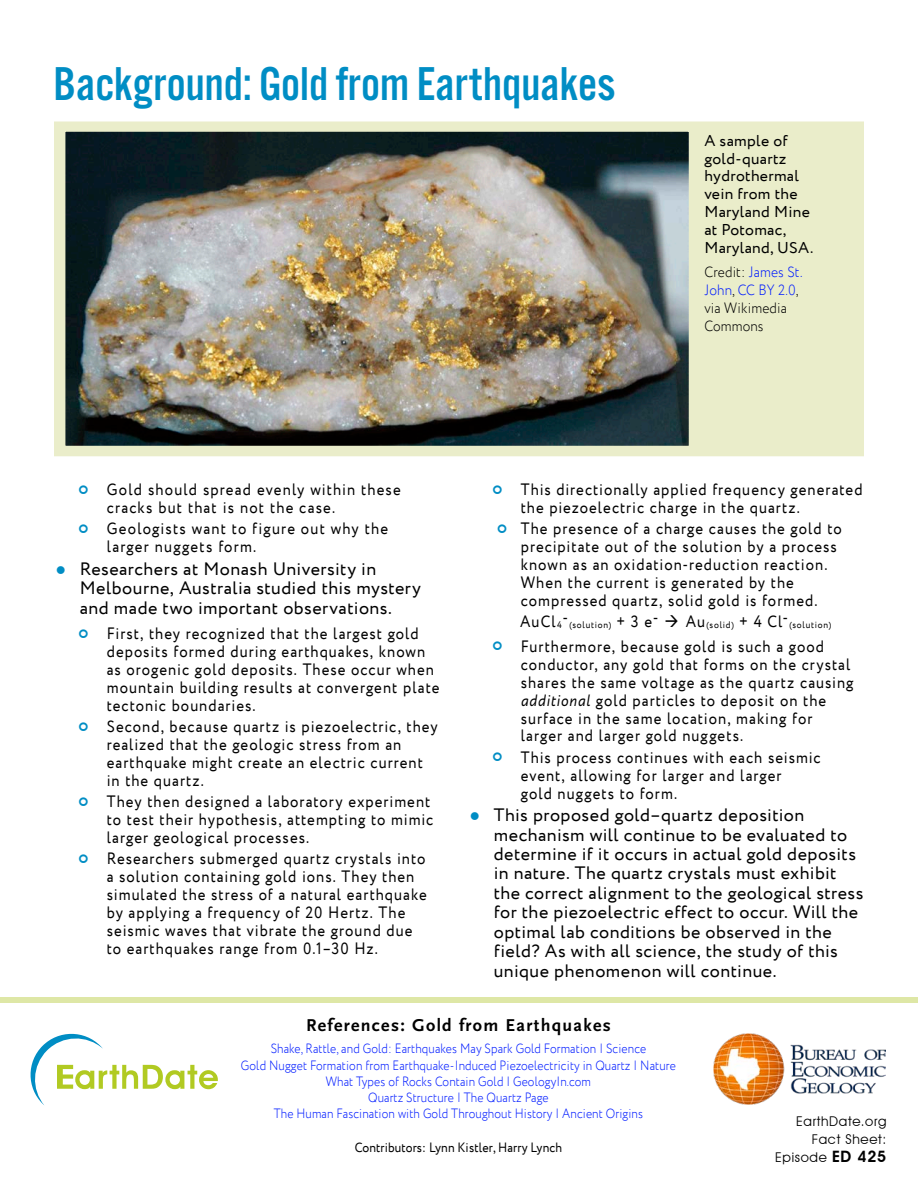
<style>
.page{position:relative;width:918px;height:1188px;background:#fff}
.page>*{position:absolute;margin:0;border:0;box-sizing:border-box;transform-origin:0 0}
.t1{font:49.35px "Alternate Got No 3 D";color:#008dc4}
.t2{font:18px/19.4px "Circe";letter-spacing:.025em;color:#000}
.t3{font:700 18px "Scala Sans Pro";letter-spacing:.075em;color:#000}
.t4{font:16.5px/18px "Circe";letter-spacing:.07em;color:#000;scale:.9 1}
.t5{font:15.75px/18px "Circe";letter-spacing:.02em;color:#000}
.t6{font:300 15px/18px "Circe";letter-spacing:.01em;color:#000;scale:.9 1}
.t7{font:300 13.5px/16.2px "Circe";letter-spacing:.01em;color:#001bff;text-align:center;scale:.87 1}
.t8{font:13.5px/18px "Avant Garde IT Cby BT";letter-spacing:.05em;color:#000;text-align:right}
.t9{font:13.5px "Circe";letter-spacing:.01em;color:#000;scale:.9 1}
.t10{font:9.6px "Circe";letter-spacing:.09em;color:#000;scale:.9 1}
.s1{color:#001bff}
.s2{color:#008dc4}
.s3{font-size:16.5px}
.s4{font-style:italic}
.s5{font-weight:600;font-size:15.75px}
</style>
<div class="page">
<img style="left:713px;top:1034px;width:173px;height:71px">
<svg style="left:30px;top:1033px;width:188px;height:72px"></svg>
<div style="left:0;top:998px;width:918px;height:5px;background:#dee7a6"></div>
<div style="left:54px;top:121px;width:810px;height:336px;background:#eaedca"></div>
<img style="left:60px;top:126px;width:634px;height:325px">
<h1 class="t1" style="left:53px;top:58px;width:563px">Background: Gold from Earthquakes</h1>
<p class="t5" style="left:704px;top:132px;width:111px">A sample of gold-quartz hydrothermal vein from the<br>Maryland Mine at Potomac,<br>Maryland, USA.</p>
<p class="t6" style="left:704px;top:263px;width:111px">Credit: <span class="s1">James St.<br>John</span>, <span class="s1">CC BY 2.0</span>, via Wikimedia<br>Commons</p>
<p class="t4" style="left:107px;top:481px;width:328px">Gold should spread evenly within these cracks but that is not the case.</p>
<p class="t4" style="left:107px;top:520px;width:314px">Geologists want to figure out why the larger nuggets form.</p>
<p class="t2" style="left:80px;top:560px;width:343px;text-indent:-24px"><span class="s2">●</span> Researchers at Monash University in<br>Melbourne, Australia studied this mystery and made two important observations.</p>
<p class="t4" style="left:107px;top:625px;width:371px">First, they recognized that the largest gold deposits formed during earthquakes, known as orogenic gold deposits. These occur when mountain building results at convergent plate tectonic boundaries.</p>
<p class="t4" style="left:107px;top:718px;width:369px">Second, because quartz is piezoelectric, they realized that the geologic stress from an earthquake might create an electric current in the quartz.</p>
<p class="t4" style="left:107px;top:793px;width:364px">They then designed a laboratory experiment to test their hypothesis, attempting to mimic larger geological processes.</p>
<p class="t4" style="left:107px;top:850px;width:357px">Researchers submerged quartz crystals into a solution containing gold ions. They then simulated the stress of a natural earthquake by applying a frequency of 20 Hertz. The seismic waves that vibrate the ground due to earthquakes range from 0.1–30 Hz.</p>
<p class="t4" style="left:521px;top:481px;width:381px">This directionally applied frequency generated the piezoelectric charge in the quartz.</p>
<p class="t4" style="left:521px;top:520px;width:358px">The presence of a charge causes the gold to precipitate out of the solution by a process known as an oxidation-reduction reaction.<br>When the current is generated by the compressed quartz, solid gold is formed.</p>
<p class="t10" style="left:520px;top:618px;width:347px"><span class="s3">AuCl</span>4<sup>-</sup>(solution) <span class="s3">+ 3 e</span><sup>-</sup> → <span class="s3">Au</span>(solid) <span class="s3">+ 4 Cl</span><sup>-</sup>(solution)</p>
<p class="t4" style="left:521px;top:638px;width:371px">Furthermore, because gold is such a good conductor, any gold that forms on the crystal shares the same voltage as the quartz causing <span class="s4">additional</span> gold particles to deposit on the surface in the same location, making for larger and larger gold nuggets.</p>
<p class="t4" style="left:521px;top:749px;width:335px">This process continues with each seismic event, allowing for larger and larger<br>gold nuggets to form.</p>
<p class="t2" style="left:494px;top:806px;width:371px;text-indent:-24px"><span class="s2">●</span> This proposed gold–quartz deposition mechanism will continue to be evaluated to determine if it occurs in actual gold deposits in nature. The quartz crystals must exhibit the correct alignment to the geological stress for the piezoelectric effect to occur. Will the optimal lab conditions be observed in the field? As with all science, the study of this unique phenomenon will continue.</p>
<p class="t3" style="left:306px;top:1014px;width:306px">References: Gold from Earthquakes</p>
<p class="t7" style="left:241px;top:1041px;width:502px">Shake, Rattle, and Gold: Earthquakes May Spark Gold Formation | Science<br>Gold Nugget Formation from Earthquake-Induced Piezoelectricity in Quartz | Nature What Types of Rocks Contain Gold | GeologyIn.com<br>Quartz Structure | The Quartz Page<br>The Human Fascination with Gold Throughout History | Ancient Origins</p>
<p class="t9" style="left:355px;top:1139px;width:232px">Contributors: Lynn Kistler, Harry Lynch</p>
<p class="t8" style="left:775px;top:1113px;width:113px">EarthDate.org<br>Fact Sheet:<br>Episode <span class="s5">ED 425</span></p>
</div>
